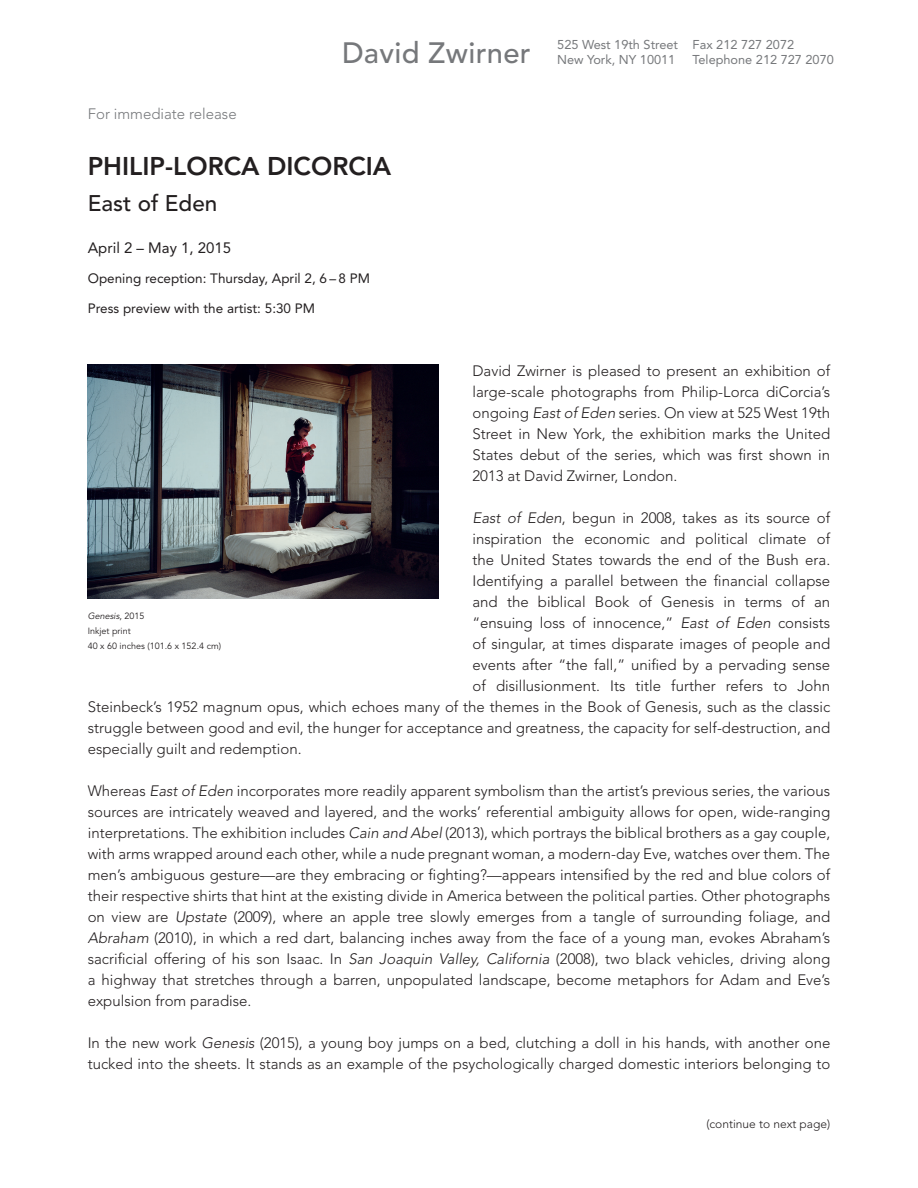
<style>
.page{position:relative;width:918px;height:1188px;background:#fff}
.page>*{position:absolute;margin:0;border:0;box-sizing:border-box;transform-origin:0 0}
.t1{font:500 29.25px "Avenir";letter-spacing:.01em;color:#76787b}
.t2{font:800 25.5px "Avenir";color:#231f20}
.t3{font:500 22.5px "Avenir";color:#231f20}
.t4{font:300 15px/21px "Avenir";color:#231f20;text-align:justify}
.t5{font:300 15px "Avenir";color:#76787b}
.t6{font:15px "Avenir";color:#231f20}
.t7{font:13.5px/29.7px "Avenir";color:#231f20}
.t8{font:12.75px/15px "Avenir";color:#76787b}
.t9{font:300 12px "Avenir";color:#231f20}
.t10{font:9px/15px "Avenir";color:#231f20}
.s1{font-style:italic}
</style>
<div class="page">
<img style="left:88px;top:364px;width:351px;height:234px">
<p class="t5" style="left:88px;top:105px;width:150px">For immediate release</p>
<h1 class="t1" style="left:342px;top:36px;width:190px">David Zwirner</h1>
<p class="t8" style="left:557px;top:37px;width:122px">525 West 19th Street<br>New York, NY 10011</p>
<p class="t8" style="left:693px;top:37px;width:143px">Fax 212 727 2072<br>Telephone 212 727 2070</p>
<h2 class="t2" style="left:88px;top:151px;width:305px">PHILIP-LORCA DICORCIA</h2>
<h3 class="t3" style="left:88px;top:190px;width:131px">East of Eden</h3>
<p class="t6" style="left:88px;top:239px;width:145px">April 2 – May 1, 2015</p>
<p class="t7" style="left:88px;top:263px;width:284px">Opening reception: Thursday, April 2, 6 – 8 PM<br>Press preview with the artist: 5:30 PM</p>
<p class="t4" style="left:472px;top:360px;width:359px">David Zwirner is pleased to present an exhibition of large-scale photographs from Philip-Lorca diCorcia’s ongoing <span class="s1">East of Eden</span> series. On view at 525 West 19th Street in New York, the exhibition marks the United States debut of the series, which was first shown in 2013 at David Zwirner, London.</p>
<p class="t4" style="left:472px;top:507px;width:359px"><span class="s1">East of Eden</span>, begun in 2008, takes as its source of</p>
<p class="t4" style="left:472px;top:528px;width:359px">inspiration the economic and political climate of</p>
<p class="t4" style="left:472px;top:549px;width:359px">the United States towards the end of the Bush era.</p>
<p class="t4" style="left:472px;top:570px;width:359px">Identifying a parallel between the financial collapse</p>
<p class="t4" style="left:472px;top:591px;width:359px">and the biblical Book of Genesis in terms of an</p>
<p class="t4" style="left:472px;top:612px;width:359px">“ensuing loss of innocence,” <span class="s1">East of Eden</span> consists</p>
<p class="t4" style="left:472px;top:633px;width:359px">of singular, at times disparate images of people and</p>
<p class="t4" style="left:472px;top:654px;width:359px">events after “the fall,” unified by a pervading sense</p>
<p class="t4" style="left:472px;top:675px;width:359px">of disillusionment. Its title further refers to John</p>
<p class="t4" style="left:88px;top:696px;width:744px">Steinbeck’s 1952 magnum opus, which echoes many of the themes in the Book of Genesis, such as the classic</p>
<p class="t4" style="left:88px;top:717px;width:744px">struggle between good and evil, the hunger for acceptance and greatness, the capacity for self-destruction, and</p>
<p class="t4" style="left:88px;top:738px;width:215px">especially guilt and redemption.</p>
<p class="t4" style="left:88px;top:780px;width:744px">Whereas <span class="s1">East of Eden</span> incorporates more readily apparent symbolism than the artist’s previous series, the various sources are intricately weaved and layered, and the works’ referential ambiguity allows for open, wide-ranging interpretations. The exhibition includes <span class="s1">Cain and Abel</span> (2013), which portrays the biblical brothers as a gay couple, with arms wrapped around each other, while a nude pregnant woman, a modern-day Eve, watches over them. The men’s ambiguous gesture—are they embracing or fighting?—appears intensified by the red and blue colors of their respective shirts that hint at the existing divide in America between the political parties. Other photographs on view are <span class="s1">Upstate</span> (2009), where an apple tree slowly emerges from a tangle of surrounding foliage, and <span class="s1">Abraham</span> (2010), in which a red dart, balancing inches away from the face of a young man, evokes Abraham’s sacrificial offering of his son Isaac. In <span class="s1">San Joaquin Valley, California</span> (2008), two black vehicles, driving along a highway that stretches through a barren, unpopulated landscape, become metaphors for Adam and Eve’s expulsion from paradise.</p>
<p class="t4" style="left:88px;top:1032px;width:744px">In the new work <span class="s1">Genesis</span> (2015), a young boy jumps on a bed, clutching a doll in his hands, with another one tucked into the sheets. It stands as an example of the psychologically charged domestic interiors belonging to</p>
<p class="t10" style="left:88px;top:608px;width:135px"><span class="s1">Genesis</span>, 2015<br>Inkjet print<br>40 x 60 inches (101.6 x 152.4 cm)</p>
<p class="t9" style="left:706px;top:1117px;width:125px">(continue to next page)</p>
</div>
